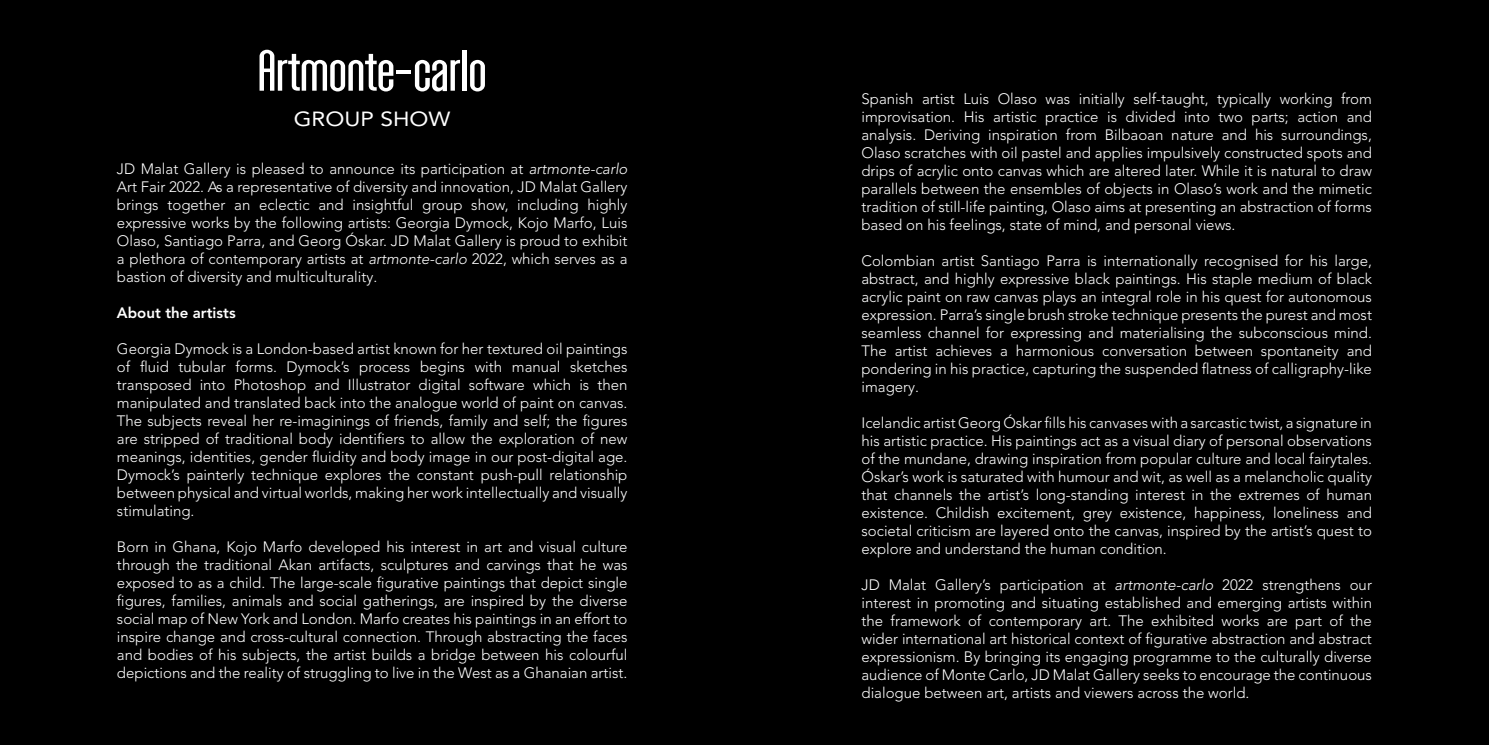
<style>
.page{position:relative;width:1489px;height:745px;background:#fff}
.page>*{position:absolute;margin:0;border:0;box-sizing:border-box;transform-origin:0 0}
.t1{font:56.5px "Brans";color:#fff;scale:1.12 1}
.t2{font:20.25px "Avenir LT Pro";color:#fff;scale:1.12 1}
.t3{font:300 15px/18px "Avenir LT Pro";color:#fff;text-align:justify}
.t4{font:800 15px "Avenir LT Pro";color:#fff}
.s1{font-style:italic}
</style>
<div class="page">
<div style="left:0;top:0;width:1488px;height:744px;background:#000"></div>
<h1 class="t1" style="left:258px;top:38px;width:205px">Artmonte-carlo</h1>
<h2 class="t2" style="left:294px;top:106px;width:141px">GROUP SHOW</h2>
<p class="t3" style="left:117px;top:159px;width:512px">JD Malat Gallery is pleased to announce its participation at <span class="s1">artmonte-carlo </span>Art Fair 2022. As a representative of diversity and innovation, JD Malat Gallery brings together an eclectic and insightful group show, including highly expressive works by the following artists: Georgia Dymock, Kojo Marfo, Luis Olaso, Santiago Parra, and Georg Óskar. JD Malat Gallery is proud to exhibit a plethora of contemporary artists at <span class="s1">artmonte-carlo</span> 2022, which serves as a bastion of diversity and multiculturality.</p>
<p class="t4" style="left:117px;top:303px;width:120px">About the artists</p>
<p class="t3" style="left:117px;top:339px;width:512px">Georgia Dymock is a London-based artist known for her textured oil paintings of fluid tubular forms. Dymock’s process begins with manual sketches transposed into Photoshop and Illustrator digital software which is then manipulated and translated back into the analogue world of paint on canvas.<br>The subjects reveal her re-imaginings of friends, family and self; the figures are stripped of traditional body identifiers to allow the exploration of new meanings, identities, gender fluidity and body image in our post-digital age.<br>Dymock’s painterly technique explores the constant push-pull relationship between physical and virtual worlds, making her work intellectually and visually stimulating.</p>
<p class="t3" style="left:117px;top:537px;width:512px">Born in Ghana, Kojo Marfo developed his interest in art and visual culture through the traditional Akan artifacts, sculptures and carvings that he was exposed to as a child. The large-scale figurative paintings that depict single figures, families, animals and social gatherings, are inspired by the diverse social map of New York and London. Marfo creates his paintings in an effort to inspire change and cross-cultural connection. Through abstracting the faces and bodies of his subjects, the artist builds a bridge between his colourful depictions and the reality of struggling to live in the West as a Ghanaian artist.</p>
<p class="t3" style="left:861px;top:89px;width:512px">Spanish artist Luis Olaso was initially self-taught, typically working from improvisation. His artistic practice is divided into two parts; action and analysis. Deriving inspiration from Bilbaoan nature and his surroundings, Olaso scratches with oil pastel and applies impulsively constructed spots and drips of acrylic onto canvas which are altered later. While it is natural to draw parallels between the ensembles of objects in Olaso’s work and the mimetic tradition of still-life painting, Olaso aims at presenting an abstraction of forms based on his feelings, state of mind, and personal views.</p>
<p class="t3" style="left:861px;top:251px;width:512px">Colombian artist Santiago Parra is internationally recognised for his large, abstract, and highly expressive black paintings. His staple medium of black acrylic paint on raw canvas plays an integral role in his quest for autonomous expression. Parra’s single brush stroke technique presents the purest and most seamless channel for expressing and materialising the subconscious mind.<br>The artist achieves a harmonious conversation between spontaneity and pondering in his practice, capturing the suspended flatness of calligraphy-like imagery.</p>
<p class="t3" style="left:861px;top:413px;width:512px">Icelandic artist Georg Óskar fills his canvases with a sarcastic twist, a signature in his artistic practice. His paintings act as a visual diary of personal observations of the mundane, drawing inspiration from popular culture and local fairytales.<br>Óskar’s work is saturated with humour and wit, as well as a melancholic quality that channels the artist’s long-standing interest in the extremes of human existence. Childish excitement, grey existence, happiness, loneliness and societal criticism are layered onto the canvas, inspired by the artist’s quest to explore and understand the human condition.</p>
<p class="t3" style="left:861px;top:575px;width:512px">JD Malat Gallery’s participation at <span class="s1">artmonte-carlo</span> 2022 strengthens our interest in promoting and situating established and emerging artists within the framework of contemporary art. The exhibited works are part of the wider international art historical context of figurative abstraction and abstract expressionism. By bringing its engaging programme to the culturally diverse audience of Monte Carlo, JD Malat Gallery seeks to encourage the continuous dialogue between art, artists and viewers across the world.</p>
</div>
